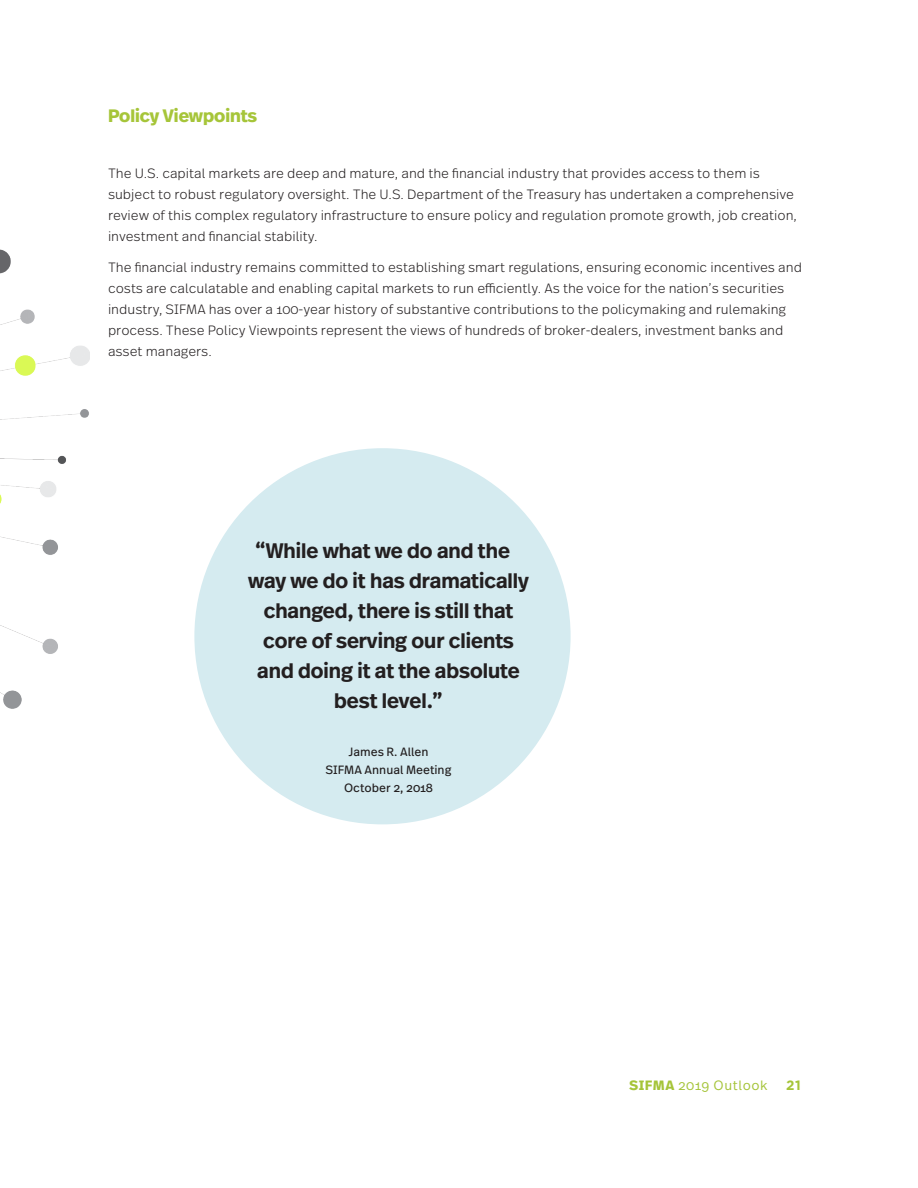
<style>
.page{position:relative;width:918px;height:1188px;background:#fff}
.page>*{position:absolute;margin:0;border:0;box-sizing:border-box;transform-origin:0 0}
.t1{font:600 21px/30px "Real Head Pro";color:#231f20;text-align:center}
.chapter_sub-color{font:700 18px "Real Head Pro";color:#a6c539}
.body_copy{font:300 13.5px/21px "Real Text Pro";color:#231f20}
.t2{font:300 13.5px "Real Text Pro";letter-spacing:.04em;color:#a5c439}
.t3{font:700 13.5px "Gotham";color:#a5c439}
.Quote_-_person{font:12px "Real Text Pro";color:#231f20}
.s1{font-weight:700}
</style>
<div class="page">
<img style="left:0;top:249px;width:90px;height:460px">
<div style="left:194px;top:448px;width:377px;height:376px;background:#d5ebf0;border-radius:50%"></div>
<p class="chapter_sub-color" style="left:108px;top:103px;width:151px">Policy Viewpoints</p>
<p class="body_copy" style="left:108px;top:162px;width:691px">The U.S. capital markets are deep and mature, and the financial industry that provides access to them is subject to robust regulatory oversight. The U.S. Department of the Treasury has undertaken a comprehensive review of this complex regulatory infrastructure to ensure policy and regulation promote growth, job creation, investment and financial stability.</p>
<p class="body_copy" style="left:108px;top:257px;width:696px">The financial industry remains committed to establishing smart regulations, ensuring economic incentives and costs are calculatable and enabling capital markets to run efficiently. As the voice for the nation’s securities industry, SIFMA has over a 100-year history of substantive contributions to the policymaking and rulemaking process. These Policy Viewpoints represent the views of hundreds of broker-dealers, investment banks and asset managers.</p>
<p class="t1" style="left:248px;top:535px;width:282px">“While what we do and the way we do it has dramatically changed, there is still that core of serving our clients and doing it at the absolute best level.”</p>
<p class="Quote_-_person" style="left:348px;top:743px;width:82px">James R. Allen</p>
<p class="Quote_-_person" style="left:326px;top:761px;width:127px">SIFMA Annual Meeting</p>
<p class="Quote_-_person" style="left:344px;top:779px;width:90px">October 2, 2018</p>
<p class="t2" style="left:629px;top:1076px;width:140px"><span class="s1">SIFMA</span> 2019 Outlook</p>
<p class="t3" style="left:786px;top:1076px;width:16px">21</p>
</div>
